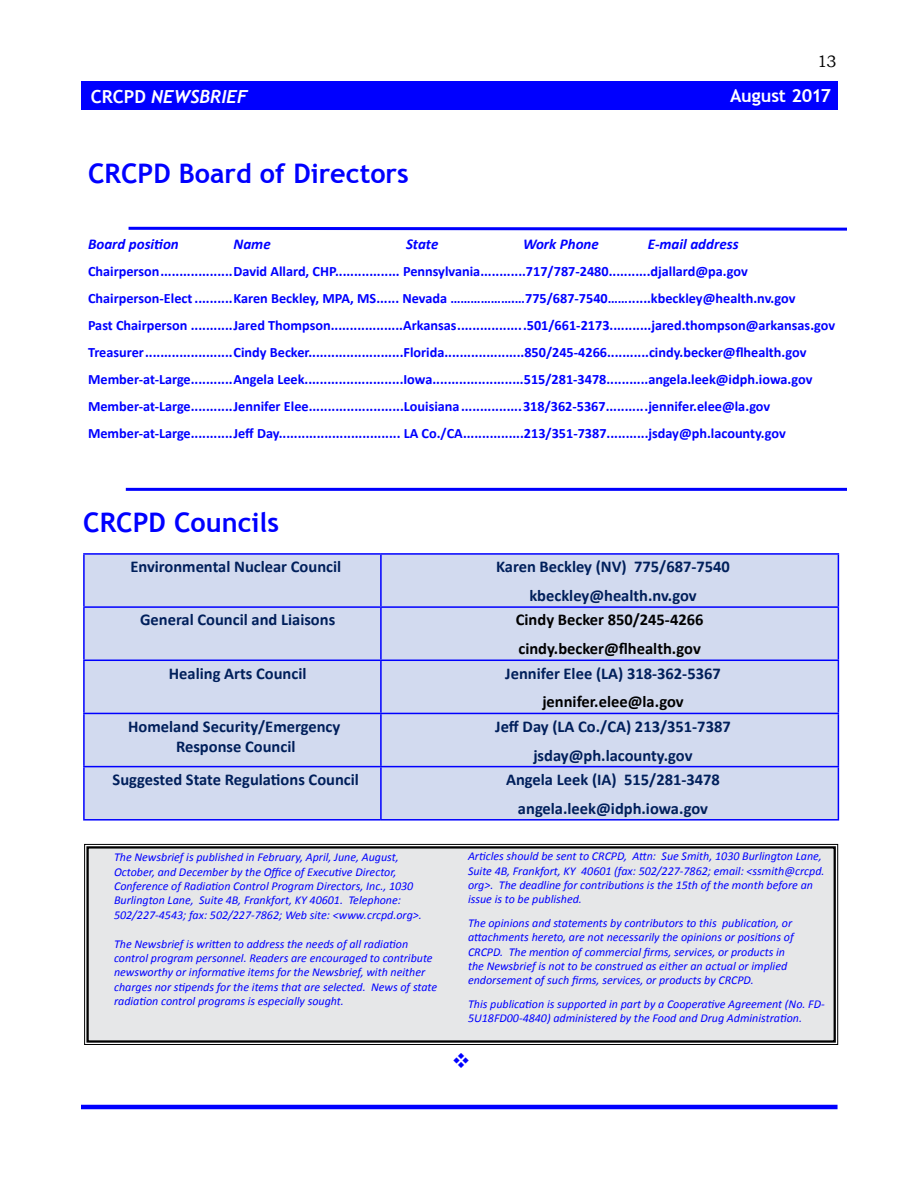
<style>
.page{position:relative;width:918px;height:1188px;background:#fff}
.page>*{position:absolute;margin:0;border:0;box-sizing:border-box;transform-origin:0 0}
.t1{font:700 27px "Trebuchet MS";color:#00f}
.t2{font:italic 700 18px "Trebuchet";color:#fff}
.t3{font:700 18px "Trebuchet MS";letter-spacing:-.015em;color:#fff}
.t4{font:700 16.5px/28.8px "Calibri";color:#001f5b;text-align:center}
.t5{font:700 16.5px/28.8px "Calibri";color:#000}
.t6{font:16.5px "Bookman Old Style";color:#000}
.t7{font:italic 700 15px "Calibri";color:#00f}
.t8{font:700 14.25px/27px "Calibri";color:#00f}
.t9{font:italic 12px/14.4px "Calibri";color:#00f}
.s1{font-family:"Trebuchet MS";font-style:normal}
</style>
<div class="page">
<div style="left:81px;top:81px;width:757px;height:28px;background:#00f"></div>
<hr style="left:81px;top:1105px;width:757px;height:4px;background:#00f">
<div style="left:84px;top:844px;width:754px;height:201px;background:#e6e7e8"></div>
<div style="left:86px;top:846px;width:750px;height:197px;border:2px solid #000"></div>
<div style="left:85px;top:555px;width:753px;height:264px;background:#d2daef"></div>
<hr style="left:83px;top:553px;width:298px;height:2px;background:#00f">
<hr style="left:83px;top:555px;width:2px;height:51px;background:#00f">
<hr style="left:381px;top:553px;width:458px;height:2px;background:#00f">
<hr style="left:380px;top:555px;width:2px;height:51px;background:#00f">
<hr style="left:838px;top:555px;width:1px;height:51px;background:#00f">
<hr style="left:83px;top:606px;width:298px;height:2px;background:#00f">
<hr style="left:83px;top:608px;width:2px;height:52px;background:#00f">
<hr style="left:381px;top:606px;width:458px;height:2px;background:#00f">
<hr style="left:380px;top:608px;width:2px;height:52px;background:#00f">
<hr style="left:838px;top:608px;width:1px;height:52px;background:#00f">
<hr style="left:83px;top:660px;width:298px;height:1px;background:#00f">
<hr style="left:83px;top:661px;width:2px;height:52px;background:#00f">
<hr style="left:381px;top:660px;width:458px;height:1px;background:#00f">
<hr style="left:380px;top:661px;width:2px;height:52px;background:#00f">
<hr style="left:838px;top:661px;width:1px;height:52px;background:#00f">
<hr style="left:83px;top:713px;width:298px;height:1px;background:#00f">
<hr style="left:83px;top:714px;width:2px;height:52px;background:#00f">
<hr style="left:381px;top:713px;width:458px;height:1px;background:#00f">
<hr style="left:380px;top:714px;width:2px;height:52px;background:#00f">
<hr style="left:838px;top:714px;width:1px;height:52px;background:#00f">
<hr style="left:83px;top:766px;width:298px;height:1px;background:#00f">
<hr style="left:83px;top:767px;width:2px;height:52px;background:#00f">
<hr style="left:381px;top:766px;width:458px;height:1px;background:#00f">
<hr style="left:380px;top:767px;width:2px;height:52px;background:#00f">
<hr style="left:838px;top:767px;width:1px;height:52px;background:#00f">
<hr style="left:83px;top:819px;width:298px;height:2px;background:#00f">
<hr style="left:381px;top:819px;width:458px;height:2px;background:#00f">
<svg style="left:128px;top:226px;width:719px;height:5px"></svg>
<hr style="left:126px;top:488px;width:721px;height:3px;background:#00f">
<h2 class="t2" style="left:91px;top:85px;width:158px"><span class="s1">CRCPD</span> NEWSBRIEF</h2>
<h1 class="t1" style="left:88px;top:157px;width:322px">CRCPD Board of Directors</h1>
<h3 class="t6" style="left:817px;top:52px;width:21px">13</h3>
<h2 class="t3" style="left:730px;top:84px;width:102px">August 2017</h2>
<p class="t7" style="left:88px;top:235px;width:92px">Board position</p>
<p class="t7" style="left:234px;top:235px;width:39px">Name</p>
<p class="t7" style="left:406px;top:235px;width:34px">State</p>
<p class="t7" style="left:523px;top:235px;width:77px">Work Phone</p>
<p class="t7" style="left:648px;top:235px;width:92px">E-mail address</p>
<p class="t8" style="left:88px;top:258px;width:749px">Chairperson...................David Allard, CHP................. Pennsylvania............717/787-2480...........djallard@pa.gov Chairperson-Elect..........Karen Beckley, MPA, MS...... Nevada ……………….…775/687-7540……......kbeckley@health.nv.gov<br>Past Chairperson ...........Jared Thompson...................Arkansas..................501/661-2173...........jared.thompson@arkansas.gov Treasurer.......................Cindy Becker.........................Florida.....................850/245-4266...........cindy.becker@flhealth.gov Member-at-Large...........Angela Leek..........................Iowa........................515/281-3478...........angela.leek@idph.iowa.gov Member-at-Large...........Jennifer Elee.........................Louisiana................318/362-5367...........jennifer.elee@la.gov Member-at-Large...........Jeff Day................................ LA Co./CA................213/351-7387...........jsday@ph.lacounty.gov</p>
<h1 class="t1" style="left:83px;top:506px;width:198px">CRCPD Councils</h1>
<h3 class="t4" style="left:130px;top:552px;width:212px">Environmental Nuclear Council</h3>
<h3 class="t4" style="left:496px;top:552px;width:235px">Karen Beckley (NV) 775/687-7540 kbeckley@health.nv.gov</h3>
<h3 class="t4" style="left:140px;top:606px;width:197px">General Council and Liaisons</h3>
<h3 class="t5" style="left:516px;top:606px;width:189px">Cindy Becker 850/245-4266 cindy.becker@flhealth.gov</h3>
<h3 class="t4" style="left:169px;top:659px;width:139px">Healing Arts Council</h3>
<h3 class="t4" style="left:505px;top:659px;width:217px">Jennifer Elee (LA) 318-362-5367</h3>
<h3 class="t5" style="left:542px;top:688px;width:143px">jennifer.elee@la.gov</h3>
<h3 class="t4" style="left:128px;top:716px;width:214px;line-height:19.8px">Homeland Security/Emergency<br>Response Council</h3>
<h3 class="t4" style="left:495px;top:712px;width:237px">Jeff Day (LA Co./CA) 213/351-7387 jsday@ph.lacounty.gov</h3>
<h3 class="t4" style="left:113px;top:765px;width:248px">Suggested State Regulations Council</h3>
<h3 class="t4" style="left:506px;top:765px;width:215px">Angela Leek (IA) 515/281-3478 angela.leek@idph.iowa.gov</h3>
<p class="t9" style="left:114px;top:850px;width:309px">The Newsbrief is published in February, April, June, August, October, and December by the Office of Executive Director, Conference of Radiation Control Program Directors, Inc., 1030<br>Burlington Lane, Suite 4B, Frankfort, KY 40601. Telephone:<br>502/227-4543; fax: 502/227-7862; Web site: &lt;www.crcpd.org&gt;.</p>
<p class="t9" style="left:114px;top:936px;width:325px">The Newsbrief is written to address the needs of all radiation control program personnel. Readers are encouraged to contribute newsworthy or informative items for the Newsbrief, with neither charges nor stipends for the items that are selected. News of state radiation control programs is especially sought.</p>
<p class="t9" style="left:468px;top:849px;width:358px">Articles should be sent to CRCPD, Attn: Sue Smith, 1030 Burlington Lane, Suite 4B, Frankfort, KY 40601 (fax: 502/227-7862; email: &lt;ssmith@crcpd. org&gt;. The deadline for contributions is the 15th of the month before an issue is to be published.</p>
<p class="t9" style="left:468px;top:915px;width:327px">The opinions and statements by contributors to this publication, or attachments hereto, are not necessarily the opinions or positions of CRCPD. The mention of commercial firms, services, or products in the Newsbrief is not to be construed as either an actual or implied endorsement of such firms, services, or products by CRCPD.</p>
<p class="t9" style="left:468px;top:996px;width:358px">This publication is supported in part by a Cooperative Agreement (No. FD-<br>5U18FD00-4840) administered by the Food and Drug Administration.</p>
</div>
